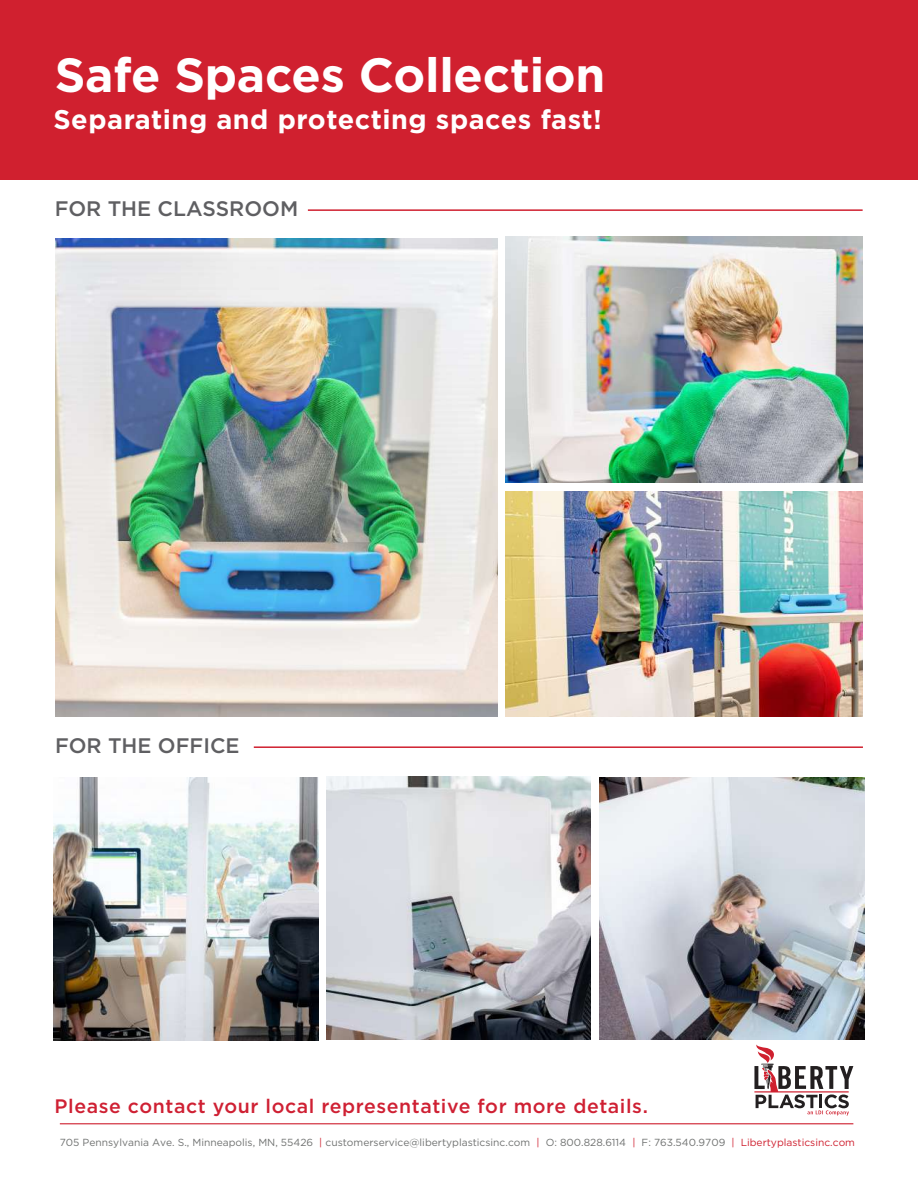
<style>
.page{position:relative;width:918px;height:1188px;background:#fff}
.page>*{position:absolute;margin:0;border:0;box-sizing:border-box;transform-origin:0 0}
.t1{font:700 48px "Gotham";letter-spacing:-.005em;color:#fff}
.t2{font:700 27px "Gotham";letter-spacing:.02em;color:#fff}
.t3{font:500 21px "Gotham";color:#5f5f62}
.t4{font:500 19.5px "Gotham";letter-spacing:.03em;color:#cf2033}
.t5{font:10.2px "Gotham";color:#707271}
.s1{color:#cf202f}
</style>
<div class="page">
<div style="left:0;top:0;width:918px;height:179px;background:#d0202f"></div>
<svg style="left:754px;top:1045px;width:99px;height:71px"></svg>
<hr style="left:60px;top:1123px;width:793px;height:1px;background:#cf202f">
<img style="left:505px;top:237px;width:358px;height:246px">
<img style="left:55px;top:239px;width:443px;height:478px">
<hr style="left:308px;top:209px;width:555px;height:2px;background:#d0202f">
<img style="left:505px;top:491px;width:358px;height:226px">
<hr style="left:254px;top:746px;width:609px;height:2px;background:#d0202f">
<img style="left:54px;top:778px;width:265px;height:263px">
<img style="left:600px;top:778px;width:265px;height:262px">
<img style="left:326px;top:777px;width:265px;height:263px">
<h1 class="t1" style="left:55px;top:43px;width:552px">Safe Spaces Collection</h1>
<h2 class="t2" style="left:53px;top:102px;width:550px">Separating and protecting spaces fast!</h2>
<h3 class="t3" style="left:55px;top:195px;width:245px">FOR THE CLASSROOM</h3>
<h3 class="t3" style="left:55px;top:732px;width:186px">FOR THE OFFICE</h3>
<h3 class="t4" style="left:55px;top:1093px;width:595px">Please contact your local representative for more details.</h3>
<p class="t5" style="left:60px;top:1136px;width:797px">705 Pennsylvania Ave. S., Minneapolis, MN, 55426 <span class="s1">|</span> customerservice@libertyplasticsinc.com <span class="s1">|</span> O: 800.828.6114 <span class="s1">|</span> F: 763.540.9709 <span class="s1">| Libertyplasticsinc.com</span></p>
</div>
